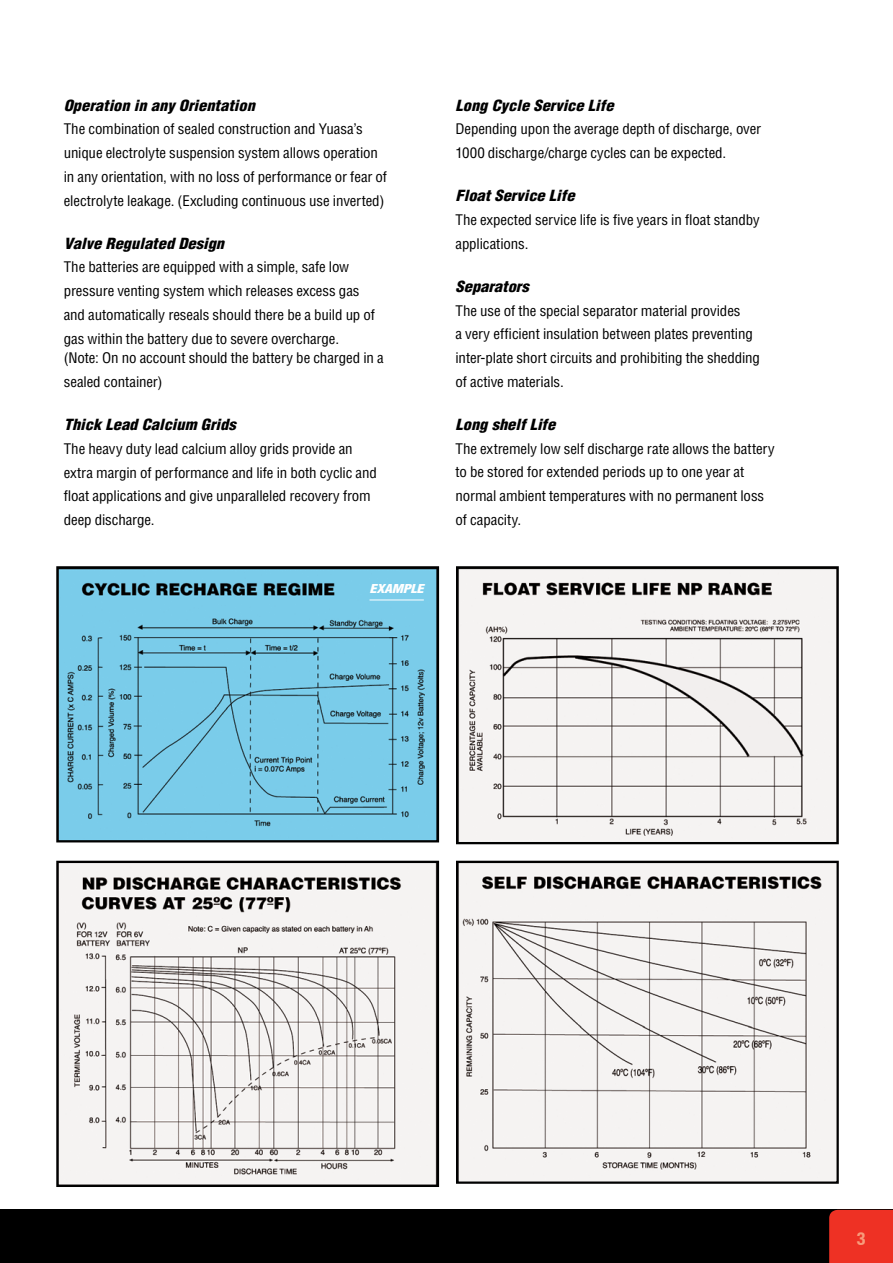
<style>
.page{position:relative;width:893px;height:1263px;background:#fff}
.page>*{position:absolute;margin:0;border:0;box-sizing:border-box;transform-origin:0 0}
.t1{font:700 condensed 18px "Helvetica Neue LT";color:#f79b7b}
.t2{font:italic 900 condensed 15px "Helvetica LT Std";color:#000;scale:1.1 1}
.t3{font:condensed 14.25px/23.7px "Helvetica LT Std";letter-spacing:-.01em;color:#000;scale:1.05 1}
.t4{font:italic 900 condensed 12px "Helvetica LT Std";letter-spacing:-.02em;color:#fff;scale:1.2 1}
</style>
<div class="page">
<div style="left:0;top:1210px;width:893px;height:53px;background:#000"></div>
<div style="left:829px;top:1210px;width:64px;height:53px;background:#ee3124"></div>
<div style="left:56px;top:566px;width:383px;height:276px;border:2px solid #000"></div>
<img style="left:459px;top:569px;width:377px;height:272px">
<div style="left:456px;top:566px;width:383px;height:278px;border:2px solid #000"></div>
<img style="left:59px;top:864px;width:377px;height:320px">
<div style="left:56px;top:861px;width:383px;height:326px;border:2px solid #000"></div>
<img style="left:459px;top:864px;width:377px;height:317px">
<div style="left:456px;top:861px;width:383px;height:323px;border:2px solid #000"></div>
<svg style="left:59px;top:568px;width:379px;height:273px;fill:#7accea"></svg>
<hr style="left:369px;top:600px;width:55px;height:1px;background:#fff">
<p class="t2" style="left:64px;top:96px;width:175px">Operation in any Orientation</p>
<p class="t3" style="left:64px;top:117px;width:309px">The combination of sealed construction and Yuasa’s unique electrolyte suspension system allows operation in any orientation, with no loss of performance or fear of electrolyte leakage. (Excluding continuous use inverted)</p>
<p class="t2" style="left:64px;top:234px;width:147px">Valve Regulated Design</p>
<p class="t3" style="left:64px;top:255px;width:298px">The batteries are equipped with a simple, safe low pressure venting system which releases excess gas and automatically reseals should there be a build up of gas within the battery due to severe overcharge.</p>
<p class="t3" style="left:64px;top:346px;width:306px">(Note: On no account should the battery be charged in a sealed container)</p>
<p class="t2" style="left:64px;top:415px;width:158px">Thick Lead Calcium Grids</p>
<p class="t3" style="left:64px;top:437px;width:300px">The heavy duty lead calcium alloy grids provide an extra margin of performance and life in both cyclic and float applications and give unparalleled recovery from deep discharge.</p>
<p class="t4" style="left:369px;top:581px;width:47px">EXAMPLE</p>
<p class="t2" style="left:455px;top:96px;width:145px">Long Cycle Service Life</p>
<p class="t3" style="left:455px;top:117px;width:293px">Depending upon the average depth of discharge, over<br>1000 discharge/charge cycles can be expected.</p>
<p class="t2" style="left:455px;top:186px;width:110px">Float Service Life</p>
<p class="t3" style="left:455px;top:208px;width:291px">The expected service life is five years in float standby applications.</p>
<p class="t2" style="left:455px;top:277px;width:68px">Separators</p>
<p class="t3" style="left:455px;top:298px;width:291px">The use of the special separator material provides<br>a very efficient insulation between plates preventing inter-plate short circuits and prohibiting the shedding of active materials.</p>
<p class="t2" style="left:455px;top:415px;width:92px">Long shelf Life</p>
<p class="t3" style="left:455px;top:436px;width:305px">The extremely low self discharge rate allows the battery to be stored for extended periods up to one year at normal ambient temperatures with no permanent loss of capacity.</p>
<p class="t1" style="left:857px;top:1227px;width:10px">3</p>
</div>
